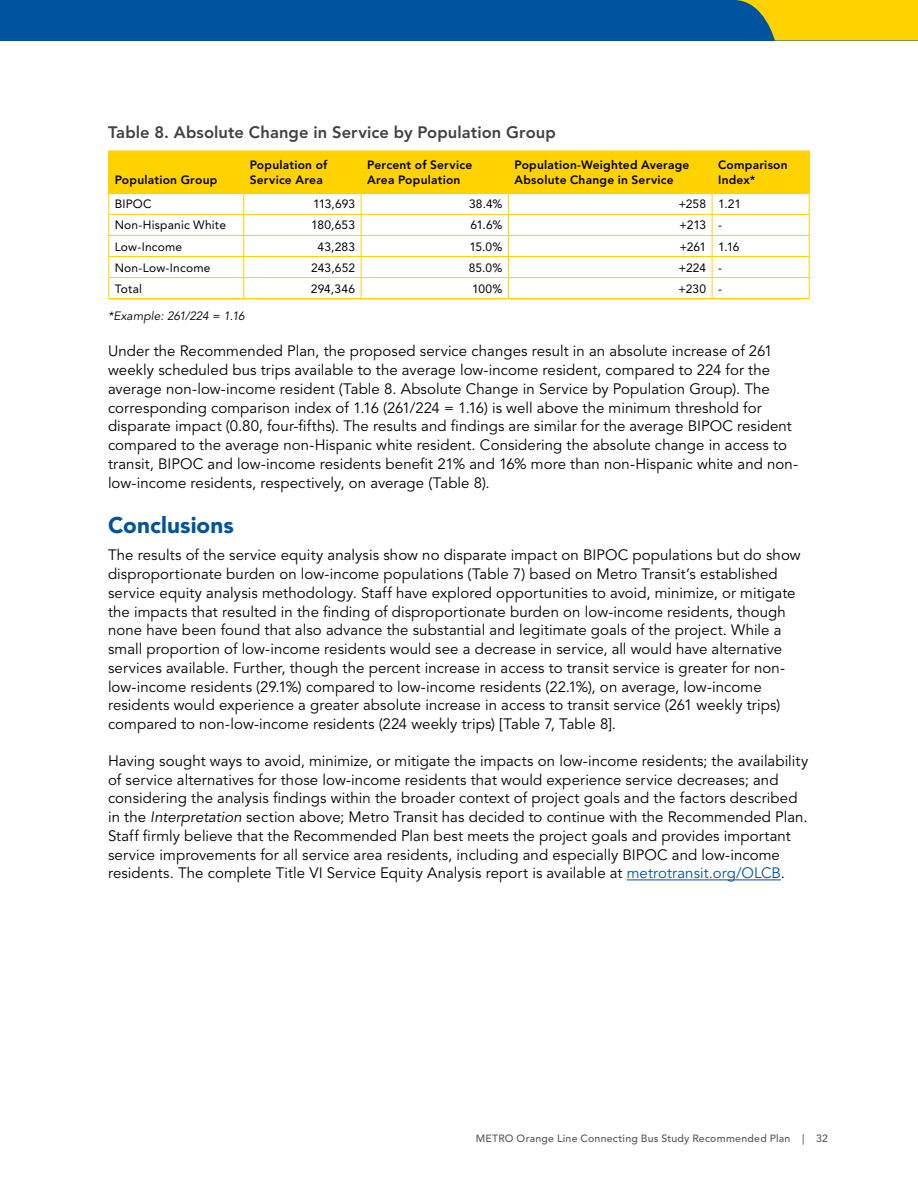
<style>
.page{position:relative;width:918px;height:1188px;background:#fff}
.page>*{position:absolute;margin:0;border:0;box-sizing:border-box;transform-origin:0 0}
.t1{font:900 22.5px "Avenir LT Std";letter-spacing:.005em;color:#00539f}
.t2{font:800 16.5px "Avenir LT Std";letter-spacing:.005em;color:#414042}
.Body{font:15px/18.8px "Avenir LT Std";letter-spacing:.005em;color:#000}
.Chart_body{font:12px "Avenir LT Std";letter-spacing:.015em;color:#000}
.Chart_heading_1{font:800 12px/15px "Avenir LT Std";letter-spacing:.02em;color:#000}
.Body-2{font:italic 12px "Avenir LT Std";letter-spacing:.005em;color:#000}
.t3{font:500 10.5px "Avenir LT Std";letter-spacing:.025em;color:#58595b}
.s1{font-style:italic}
.s2{color:#00539f}
</style>
<div class="page">
<div style="left:0;top:0;width:918px;height:40px;background:#00539f"></div>
<svg style="left:735px;top:0;width:183px;height:40px"></svg>
<hr style="left:627px;top:880px;width:154px;height:1px;background:#00539f">
<hr style="left:108px;top:150px;width:136px;height:2px;background:#ffd200">
<hr style="left:244px;top:150px;width:117px;height:2px;background:#ffd200">
<hr style="left:361px;top:150px;width:147px;height:2px;background:#ffd200">
<hr style="left:508px;top:150px;width:204px;height:2px;background:#ffd200">
<hr style="left:712px;top:150px;width:98px;height:2px;background:#ffd200">
<hr style="left:108px;top:298px;width:136px;height:1px;background:#ffd200">
<hr style="left:244px;top:298px;width:117px;height:1px;background:#ffd200">
<hr style="left:361px;top:298px;width:147px;height:1px;background:#ffd200">
<hr style="left:508px;top:298px;width:204px;height:1px;background:#ffd200">
<hr style="left:712px;top:298px;width:98px;height:1px;background:#ffd200">
<svg style="left:108px;top:151px;width:702px;height:147px"></svg>
<p class="t2" style="left:108px;top:123px;width:449px">Table 8. Absolute Change in Service by Population Group</p>
<p class="Chart_heading_1" style="left:115px;top:173px;width:104px">Population Group</p>
<p class="Chart_heading_1" style="left:250px;top:158px;width:79px">Population of<br>Service Area</p>
<p class="Chart_heading_1" style="left:367px;top:158px;width:107px">Percent of Service<br>Area Population</p>
<p class="Chart_heading_1" style="left:514px;top:158px;width:177px">Population-Weighted Average<br>Absolute Change in Service</p>
<p class="Chart_heading_1" style="left:718px;top:158px;width:71px">Comparison<br>Index*</p>
<p class="Chart_body" style="left:115px;top:197px;width:38px">BIPOC</p>
<p class="Chart_body" style="left:313px;top:197px;width:44px">113,693</p>
<p class="Chart_body" style="left:469px;top:197px;width:35px">38.4%</p>
<p class="Chart_body" style="left:678px;top:197px;width:29px">+258</p>
<p class="Chart_body" style="left:718px;top:197px;width:25px">1.21</p>
<p class="Chart_body" style="left:115px;top:218px;width:113px">Non-Hispanic White</p>
<p class="Chart_body" style="left:311px;top:218px;width:45px">180,653</p>
<p class="Chart_body" style="left:471px;top:218px;width:33px">61.6%</p>
<p class="Chart_body" style="left:679px;top:218px;width:28px">+213</p>
<p class="Chart_body" style="left:718px;top:218px;width:5px">-</p>
<p class="Chart_body" style="left:115px;top:239px;width:69px">Low-Income</p>
<p class="Chart_body" style="left:318px;top:239px;width:39px">43,283</p>
<p class="Chart_body" style="left:469px;top:239px;width:35px">15.0%</p>
<p class="Chart_body" style="left:679px;top:239px;width:28px">+261</p>
<p class="Chart_body" style="left:718px;top:239px;width:23px">1.16</p>
<p class="Chart_body" style="left:115px;top:260px;width:97px">Non-Low-Income</p>
<p class="Chart_body" style="left:311px;top:260px;width:45px">243,652</p>
<p class="Chart_body" style="left:469px;top:260px;width:35px">85.0%</p>
<p class="Chart_body" style="left:679px;top:260px;width:29px">+224</p>
<p class="Chart_body" style="left:718px;top:260px;width:5px">-</p>
<p class="Chart_body" style="left:115px;top:282px;width:29px">Total</p>
<p class="Chart_body" style="left:311px;top:282px;width:46px">294,346</p>
<p class="Chart_body" style="left:472px;top:282px;width:32px">100%</p>
<p class="Chart_body" style="left:678px;top:282px;width:29px">+230</p>
<p class="Chart_body" style="left:718px;top:282px;width:5px">-</p>
<p class="Body-2" style="left:108px;top:309px;width:138px">*Example: 261/224 = 1.16</p>
<p class="Body" style="left:108px;top:342px;width:692px">Under the Recommended Plan, the proposed service changes result in an absolute increase of 261 weekly scheduled bus trips available to the average low-income resident, compared to 224 for the average non-low-income resident (Table 8. Absolute Change in Service by Population Group). The corresponding comparison index of 1.16 (261/224 = 1.16) is well above the minimum threshold for disparate impact (0.80, four-fifths). The results and findings are similar for the average BIPOC resident compared to the average non-Hispanic white resident. Considering the absolute change in access to transit, BIPOC and low-income residents benefit 21% and 16% more than non-Hispanic white and non&shy;low-income residents, respectively, on average (Table 8).</p>
<h2 class="t1" style="left:108px;top:511px;width:127px">Conclusions</h2>
<p class="Body" style="left:108px;top:546px;width:694px">The results of the service equity analysis show no disparate impact on BIPOC populations but do show disproportionate burden on low-income populations (Table 7) based on Metro Transit’s established service equity analysis methodology. Staff have explored opportunities to avoid, minimize, or mitigate the impacts that resulted in the finding of disproportionate burden on low-income residents, though none have been found that also advance the substantial and legitimate goals of the project. While a small proportion of low-income residents would see a decrease in service, all would have alternative services available. Further, though the percent increase in access to transit service is greater for non&shy;low-income residents (29.1%) compared to low-income residents (22.1%), on average, low-income residents would experience a greater absolute increase in access to transit service (261 weekly trips) compared to non-low-income residents (224 weekly trips) [Table 7, Table 8].</p>
<p class="Body" style="left:108px;top:752px;width:702px">Having sought ways to avoid, minimize, or mitigate the impacts on low-income residents; the availability of service alternatives for those low-income residents that would experience service decreases; and considering the analysis findings within the broader context of project goals and the factors described in the <span class="s1">Interpretation</span> section above; Metro Transit has decided to continue with the Recommended Plan.<br>Staff firmly believe that the Recommended Plan best meets the project goals and provides important service improvements for all service area residents, including and especially BIPOC and low-income residents. The complete Title VI Service Equity Analysis report is available at <span class="s2">metrotransit.org/OLCB</span>.</p>
<p class="t3" style="left:476px;top:1132px;width:354px">METRO Orange Line Connecting Bus Study Recommended Plan | 32</p>
</div>
